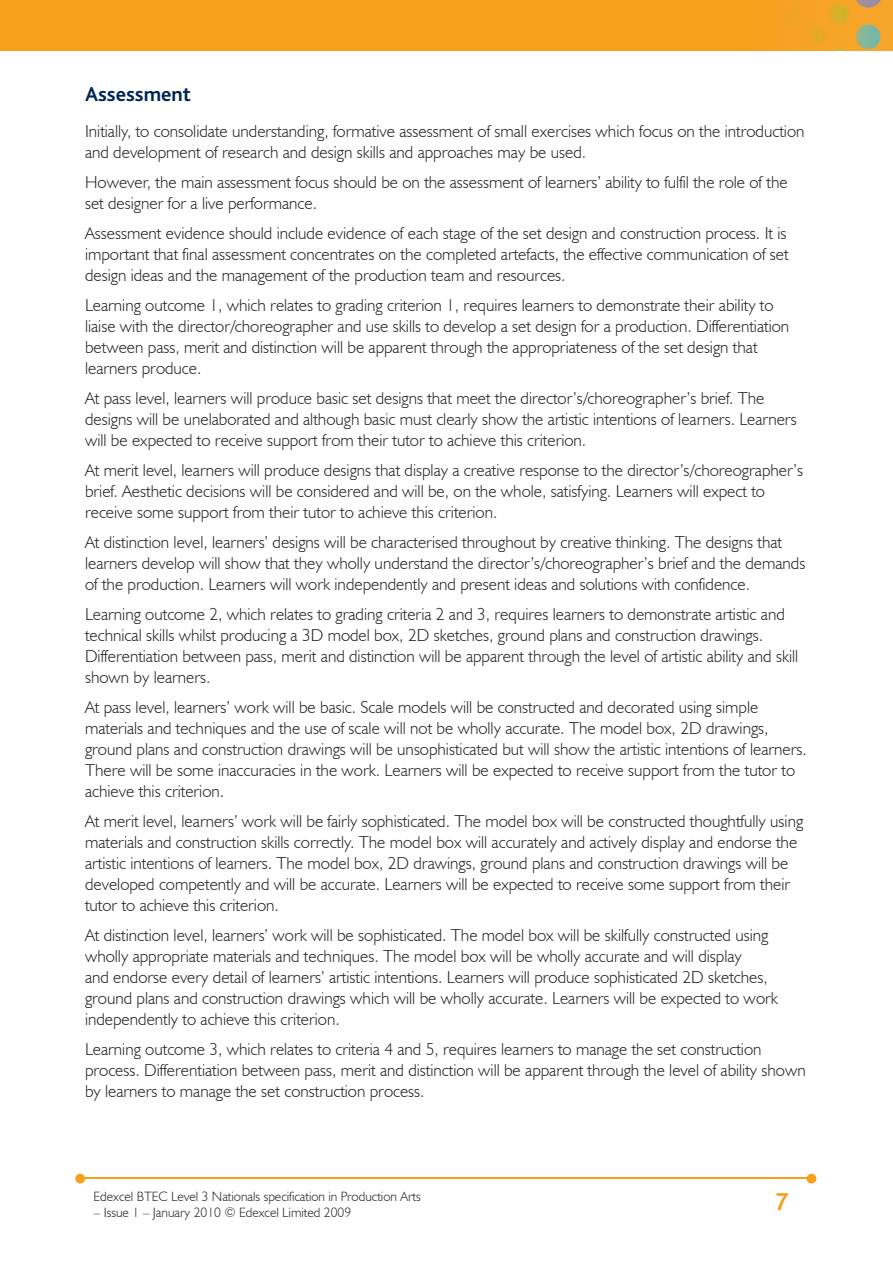
<style>
.page{position:relative;width:893px;height:1263px;background:#fff}
.page>*{position:absolute;margin:0;border:0;box-sizing:border-box;transform-origin:0 0}
.t1{font:700 25.5px "Bliss";color:#f6a01b}
.t2{font:700 21px "Bliss";color:#002556}
.t3{font:300 17.25px/21px "Humanist 521 BT";color:#231f20}
.t4{font:300 13.5px "Humanist 521 BT";color:#231f20}
</style>
<div class="page">
<img style="left:0;top:0;width:893px;height:51px">
<hr style="left:82px;top:1178px;width:728px;height:1px;background:#f6a01b">
<svg style="left:807px;top:1174px;width:9px;height:9px"></svg>
<svg style="left:75px;top:1174px;width:10px;height:9px"></svg>
<p class="t2" style="left:85px;top:83px;width:108px">Assessment</p>
<p class="t3" style="left:85px;top:120px;width:721px">Initially, to consolidate understanding, formative assessment of small exercises which focus on the introduction and development of research and design skills and approaches may be used.</p>
<p class="t3" style="left:85px;top:171px;width:704px">However, the main assessment focus should be on the assessment of learners’ ability to fulfil the role of the set designer for a live performance.</p>
<p class="t3" style="left:85px;top:222px;width:705px">Assessment evidence should include evidence of each stage of the set design and construction process. It is important that final assessment concentrates on the completed artefacts, the effective communication of set design ideas and the management of the production team and resources.</p>
<p class="t3" style="left:85px;top:294px;width:706px">Learning outcome 1, which relates to grading criterion 1, requires learners to demonstrate their ability to liaise with the director/choreographer and use skills to develop a set design for a production. Differentiation between pass, merit and distinction will be apparent through the appropriateness of the set design that learners produce.</p>
<p class="t3" style="left:85px;top:387px;width:713px">At pass level, learners will produce basic set designs that meet the director’s/choreographer’s brief. The designs will be unelaborated and although basic must clearly show the artistic intentions of learners. Learners will be expected to receive support from their tutor to achieve this criterion.</p>
<p class="t3" style="left:85px;top:459px;width:720px">At merit level, learners will produce designs that display a creative response to the director’s/choreographer’s brief. Aesthetic decisions will be considered and will be, on the whole, satisfying. Learners will expect to receive some support from their tutor to achieve this criterion.</p>
<p class="t3" style="left:85px;top:531px;width:722px">At distinction level, learners’ designs will be characterised throughout by creative thinking. The designs that learners develop will show that they wholly understand the director’s/choreographer’s brief and the demands of the production. Learners will work independently and present ideas and solutions with confidence.</p>
<p class="t3" style="left:85px;top:603px;width:715px">Learning outcome 2, which relates to grading criteria 2 and 3, requires learners to demonstrate artistic and technical skills whilst producing a 3D model box, 2D sketches, ground plans and construction drawings.<br>Differentiation between pass, merit and distinction will be apparent through the level of artistic ability and skill shown by learners.</p>
<p class="t3" style="left:85px;top:696px;width:723px">At pass level, learners’ work will be basic. Scale models will be constructed and decorated using simple materials and techniques and the use of scale will not be wholly accurate. The model box, 2D drawings, ground plans and construction drawings will be unsophisticated but will show the artistic intentions of learners.<br>There will be some inaccuracies in the work. Learners will be expected to receive support from the tutor to achieve this criterion.</p>
<p class="t3" style="left:85px;top:810px;width:720px">At merit level, learners’ work will be fairly sophisticated. The model box will be constructed thoughtfully using materials and construction skills correctly. The model box will accurately and actively display and endorse the artistic intentions of learners. The model box, 2D drawings, ground plans and construction drawings will be developed competently and will be accurate. Learners will be expected to receive some support from their tutor to achieve this criterion.</p>
<p class="t3" style="left:85px;top:924px;width:694px">At distinction level, learners’ work will be sophisticated. The model box will be skilfully constructed using wholly appropriate materials and techniques. The model box will be wholly accurate and will display<br>and endorse every detail of learners’ artistic intentions. Learners will produce sophisticated 2D sketches, ground plans and construction drawings which will be wholly accurate. Learners will be expected to work independently to achieve this criterion.</p>
<p class="t3" style="left:85px;top:1038px;width:722px">Learning outcome 3, which relates to criteria 4 and 5, requires learners to manage the set construction process. Differentiation between pass, merit and distinction will be apparent through the level of ability shown by learners to manage the set construction process.</p>
<p class="t4" style="left:94px;top:1188px;width:329px">Edexcel BTEC Level 3 Nationals specification in Production Arts</p>
<p class="t4" style="left:94px;top:1204px;width:259px">– Issue 1 – January 2010 © Edexcel Limited 2009</p>
<h1 class="t1" style="left:775px;top:1189px;width:15px">7</h1>
</div>
